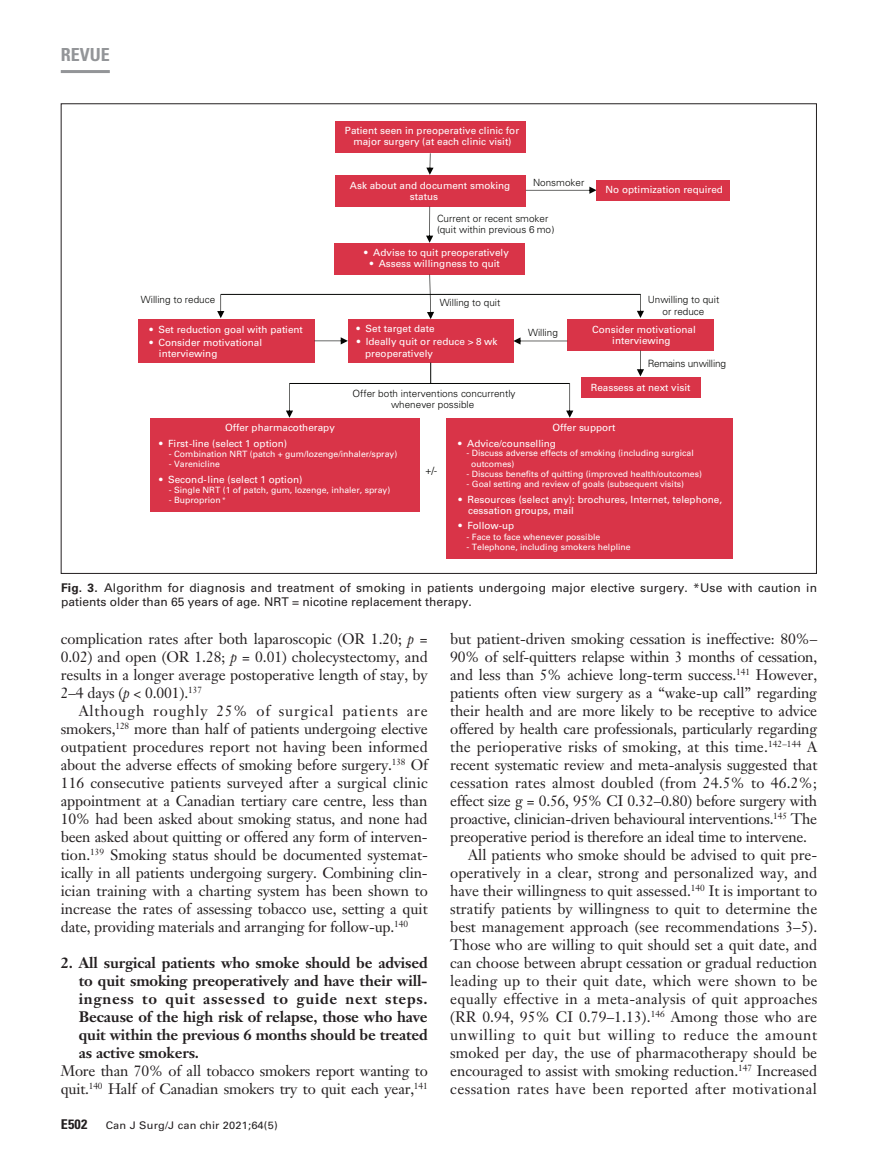
<style>
.page{position:relative;width:878px;height:1175px;background:#fff}
.page>*{position:absolute;margin:0;border:0;box-sizing:border-box;transform-origin:0 0}
.t1{font:700 condensed 18px "Univers LT Std";color:#939598}
.t2{font:15px/18px "Janson Text LT Std";color:#231f20;text-align:justify}
.t3{font:700 15px/18px "Janson Text LT Std";letter-spacing:-.01em;color:#231f20;text-align:justify}
.t4{font:15px "Janson Text LT Std";letter-spacing:.02em;color:#231f20}
.t5{font:15px "Janson Text LT Std";letter-spacing:.03em;color:#231f20}
.t6{font:15px "Janson Text LT Std";letter-spacing:.04em;color:#231f20}
.t7{font:700 condensed 13.5px "Univers LT Std";color:#231f20;scale:1.05 1}
.t8{font:12px/14.2px "Univers LT Std";letter-spacing:.01em;color:#231f20}
.t9{font:10.5px "Univers LT Std";letter-spacing:.015em;color:#231f20;scale:1.05 1}
.t10{font:300 10.05px "Univers LT Std";letter-spacing:-.02em;color:#040503}
.t11{font:9.9px/10.9px "Univers LT Std";color:#fff}
.t12{font:300 9.9px/11.2px "Univers LT Std";color:#040503;text-align:center}
.t13{font:8.7px/10.2px "Univers LT Std";color:#fff}
.s1{font-size:10.05px}
.s2{font-weight:300;font-size:7.8px}
.s3{font-weight:700}
.s4{font-style:italic}
</style>
<div class="page">
<hr style="left:61px;top:70px;width:49px;height:3px;background:#939598">
<div style="left:335px;top:121px;width:190px;height:32px;background:#d93448"></div>
<div style="left:335px;top:175px;width:191px;height:32px;background:#d93448"></div>
<div style="left:334px;top:243px;width:191px;height:32px;background:#d93448"></div>
<div style="left:348px;top:319px;width:165px;height:43px;background:#d93448"></div>
<div style="left:138px;top:319px;width:176px;height:43px;background:#d93448"></div>
<div style="left:567px;top:319px;width:147px;height:31px;background:#d93448"></div>
<div style="left:581px;top:376px;width:119px;height:21px;background:#d93448"></div>
<div style="left:151px;top:418px;width:269px;height:93px;background:#d93448"></div>
<div style="left:446px;top:418px;width:287px;height:141px;background:#d93448"></div>
<svg style="left:426px;top:153px;width:7px;height:22px"></svg>
<svg style="left:426px;top:207px;width:7px;height:36px"></svg>
<svg style="left:427px;top:275px;width:7px;height:44px"></svg>
<svg style="left:314px;top:337px;width:34px;height:7px"></svg>
<svg style="left:513px;top:337px;width:54px;height:7px"></svg>
<hr style="left:221px;top:294px;width:419px;height:1px;background:#040503">
<svg style="left:217px;top:294px;width:7px;height:24px"></svg>
<svg style="left:636px;top:294px;width:8px;height:24px"></svg>
<svg style="left:430px;top:362px;width:1px;height:21px"></svg>
<hr style="left:289px;top:383px;width:280px;height:1px;background:#040503">
<svg style="left:286px;top:383px;width:7px;height:35px"></svg>
<svg style="left:566px;top:383px;width:7px;height:35px"></svg>
<svg style="left:526px;top:187px;width:70px;height:7px"></svg>
<div style="left:596px;top:180px;width:133px;height:20px;background:#d93448"></div>
<svg style="left:636px;top:350px;width:8px;height:26px"></svg>
<p class="t1" style="left:61px;top:44px;width:51px">REVUE</p>
<p class="t11" style="left:345px;top:125px;width:176px;text-align:center">Patient seen in preoperative clinic for major surgery (at each clinic visit)</p>
<p class="t11" style="left:410px;top:180px;width:102px;text-indent:-60px">Ask about and document smoking status</p>
<p class="t12" style="left:533px;top:177px;width:53px">Nonsmoker</p>
<p class="t12" style="left:437px;top:213px;width:119px;text-align:left">Current or recent smoker (quit within previous 6 <span class="s1">mo</span>)</p>
<p class="t11" style="left:364px;top:247px;width:146px">• Advise to quit preoperatively</p>
<p class="t11" style="left:369px;top:258px;width:132px">• Assess willingness to quit</p>
<p class="t12" style="left:141px;top:294px;width:76px">Willing to reduce</p>
<p class="t12" style="left:439px;top:297px;width:62px">Willing to quit</p>
<p class="t11" style="left:605px;top:184px;width:119px">No optimization required</p>
<p class="t12" style="left:647px;top:293px;width:73px;line-height:11.9px">Unwilling to quit or reduce</p>
<p class="t11" style="left:149px;top:324px;width:155px">• Set reduction goal with patient</p>
<p class="t11" style="left:159px;top:337px;width:105px;text-indent:-9px">• Consider motivational interviewing</p>
<p class="t11" style="left:356px;top:323px;width:79px">• Set target date</p>
<p class="t11" style="left:365px;top:335px;width:134px;line-height:12.1px;text-indent:-8px">• Ideally quit or reduce &gt; 8 wk preoperatively</p>
<p class="t12" style="left:352px;top:388px;width:165px">Offer both interventions concurrently whenever possible</p>
<p class="t12" style="left:528px;top:327px;width:31px">Willing</p>
<p class="t11" style="left:592px;top:324px;width:105px;text-align:center">Consider motivational interviewing</p>
<p class="t11" style="left:590px;top:381px;width:101px">Reassess at next visit</p>
<p class="t10" style="left:647px;top:358px;width:80px">Remains unwilling</p>
<p class="t11" style="left:225px;top:422px;width:111px">Offer pharmacotherapy</p>
<p class="t11" style="left:159px;top:438px;width:129px">• First-line (select 1 option)</p>
<p class="t13" style="left:169px;top:449px;width:230px">- Combination NRT (patch + gum/lozenge/inhaler/spray)</p>
<p class="t13" style="left:169px;top:459px;width:53px">- Varenicline</p>
<p class="t11" style="left:159px;top:474px;width:145px">• Second-line (select 1 option)</p>
<p class="t13" style="left:169px;top:485px;width:223px">- Single NRT (1 of patch, gum, lozenge, inhaler, spray)</p>
<p class="t13" style="left:169px;top:495px;width:59px">- Buproprion<span class="s2">*</span></p>
<p class="t10" style="left:425px;top:464px;width:13px">+/-</p>
<p class="t11" style="left:552px;top:422px;width:64px">Offer support</p>
<p class="t11" style="left:458px;top:437px;width:99px">• Advice/counselling</p>
<p class="t13" style="left:471px;top:448px;width:224px;text-indent:-4px">- Discuss adverse effects of smoking (including surgical outcomes)</p>
<p class="t13" style="left:466px;top:468px;width:237px">- Discuss benefits of quitting (improved health/outcomes)</p>
<p class="t13" style="left:466px;top:478px;width:219px">- Goal setting and review of goals (subsequent visits)</p>
<p class="t11" style="left:468px;top:493px;width:255px;text-indent:-10px">• Resources (select any): brochures, Internet, telephone, cessation groups, mail</p>
<p class="t11" style="left:458px;top:520px;width:57px">• Follow-up</p>
<p class="t13" style="left:466px;top:532px;width:135px">- Face to face whenever possible</p>
<p class="t13" style="left:466px;top:542px;width:165px">- Telephone, including smokers helpline</p>
<p class="t8" style="left:61px;top:580px;width:757px"><span class="s3">Fig. 3.</span> Algorithm for diagnosis and treatment of smoking in patients undergoing major elective surgery. *Use with caution in patients older than 65 years of age. NRT = nicotine replacement therapy.</p>
<p class="t2" style="left:61px;top:629px;width:368px">complication rates after both laparoscopic (OR 1.20; <span class="s4">p</span> = 0.02) and open (OR 1.28; <span class="s4">p</span> = 0.01) cholecystectomy, and results in a longer average postoperative length of stay, by 2–4 days (<span class="s4">p</span> &lt; 0.001).<sup>137</sup></p>
<p class="t2" style="left:61px;top:701px;width:368px;text-indent:18px">Although roughly 25% of surgical patients are smokers,<sup>128</sup> more than half of patients undergoing elective outpatient procedures report not having been informed about the adverse effects of smoking before surgery.<sup>138</sup> Of 116 consecutive patients surveyed after a surgical clinic appointment at a Canadian tertiary care centre, less than 10% had been asked about smoking status, and none had been asked about quitting or offered any form of interven&shy;tion.<sup>139</sup> Smoking status should be documented systemat&shy;ically in all patients undergoing surgery. Combining clin&shy;ician training with a charting system has been shown to increase the rates of assessing tobacco use, setting a quit date, providing materials and arranging for follow-up.<sup>140</sup></p>
<p class="t3" style="left:79px;top:953px;width:350px;text-indent:-18px">2. All surgical patients who smoke should be advised to quit smoking preoperatively and have their will&shy;ingness to quit assessed to guide next steps.<br>Because of the high risk of relapse, those who have quit within the previous 6 months should be treated as active smokers.</p>
<p class="t2" style="left:61px;top:1061px;width:368px">More than 70% of all tobacco smokers report wanting to quit.<sup>140</sup> Half of Canadian smokers try to quit each year,<sup>141</sup></p>
<p class="t7" style="left:61px;top:1116px;width:27px">E502</p>
<p class="t9" style="left:106px;top:1119px;width:165px">Can J Surg/J can chir 2021;64(5)</p>
<p class="t2" style="left:450px;top:629px;width:368px">but patient-driven smoking cessation is ineffective: 80%–</p>
<p class="t2" style="left:450px;top:647px;width:368px">90% of self-quitters relapse within 3 months of cessation,</p>
<p class="t2" style="left:450px;top:665px;width:368px">and less than 5% achieve long-term success.<sup>141</sup> However,</p>
<p class="t2" style="left:450px;top:683px;width:368px">patients often view surgery as a “wake-up call” regarding</p>
<p class="t2" style="left:450px;top:701px;width:368px">their health and are more likely to be receptive to advice</p>
<p class="t2" style="left:450px;top:719px;width:368px">offered by health care professionals, particularly regarding</p>
<p class="t2" style="left:450px;top:737px;width:368px">the perioperative risks of smoking, at this time.<sup>142–144</sup> A</p>
<p class="t2" style="left:450px;top:755px;width:368px">recent systematic review and meta-analysis suggested that</p>
<p class="t2" style="left:450px;top:773px;width:368px">cessation rates almost doubled (from 24.5% to 46.2%;</p>
<p class="t2" style="left:450px;top:791px;width:368px">effect size g = 0.56, 95% CI 0.32–0.80) before surgery with</p>
<p class="t2" style="left:450px;top:809px;width:368px">proactive, clinician-driven behavioural interventions.<sup>145</sup> The</p>
<p class="t2" style="left:450px;top:827px;width:358px">preoperative period is therefore an ideal time to intervene.</p>
<p class="t2" style="left:468px;top:845px;width:350px">All patients who smoke should be advised to quit pre-</p>
<p class="t2" style="left:450px;top:863px;width:368px">operatively in a clear, strong and personalized way, and</p>
<p class="t2" style="left:450px;top:881px;width:368px">have their willingness to quit assessed.<sup>140</sup> It is important to</p>
<p class="t2" style="left:450px;top:899px;width:368px">stratify patients by willingness to quit to determine the</p>
<p class="t2" style="left:450px;top:917px;width:368px">best management approach (see recommendations 3–5).</p>
<p class="t2" style="left:450px;top:935px;width:368px">Those who are willing to quit should set a quit date, and</p>
<p class="t2" style="left:450px;top:953px;width:368px">can choose between abrupt cessation or gradual reduction</p>
<p class="t2" style="left:450px;top:971px;width:368px">leading up to their quit date, which were shown to be</p>
<p class="t4" style="left:450px;top:989px;width:368px">equally effective in a meta-analysis of quit approaches</p>
<p class="t2" style="left:450px;top:1007px;width:368px">(RR 0.94, 95% CI 0.79–1.13).<sup>146</sup> Among those who are</p>
<p class="t6" style="left:450px;top:1025px;width:368px">unwilling to quit but willing to reduce the amount</p>
<p class="t2" style="left:450px;top:1043px;width:368px">smoked per day, the use of pharmacotherapy should be</p>
<p class="t2" style="left:450px;top:1061px;width:368px">encouraged to assist with smoking reduction.<sup>147</sup> Increased</p>
<p class="t5" style="left:450px;top:1079px;width:368px">cessation rates have been reported after motivational</p>
</div>
